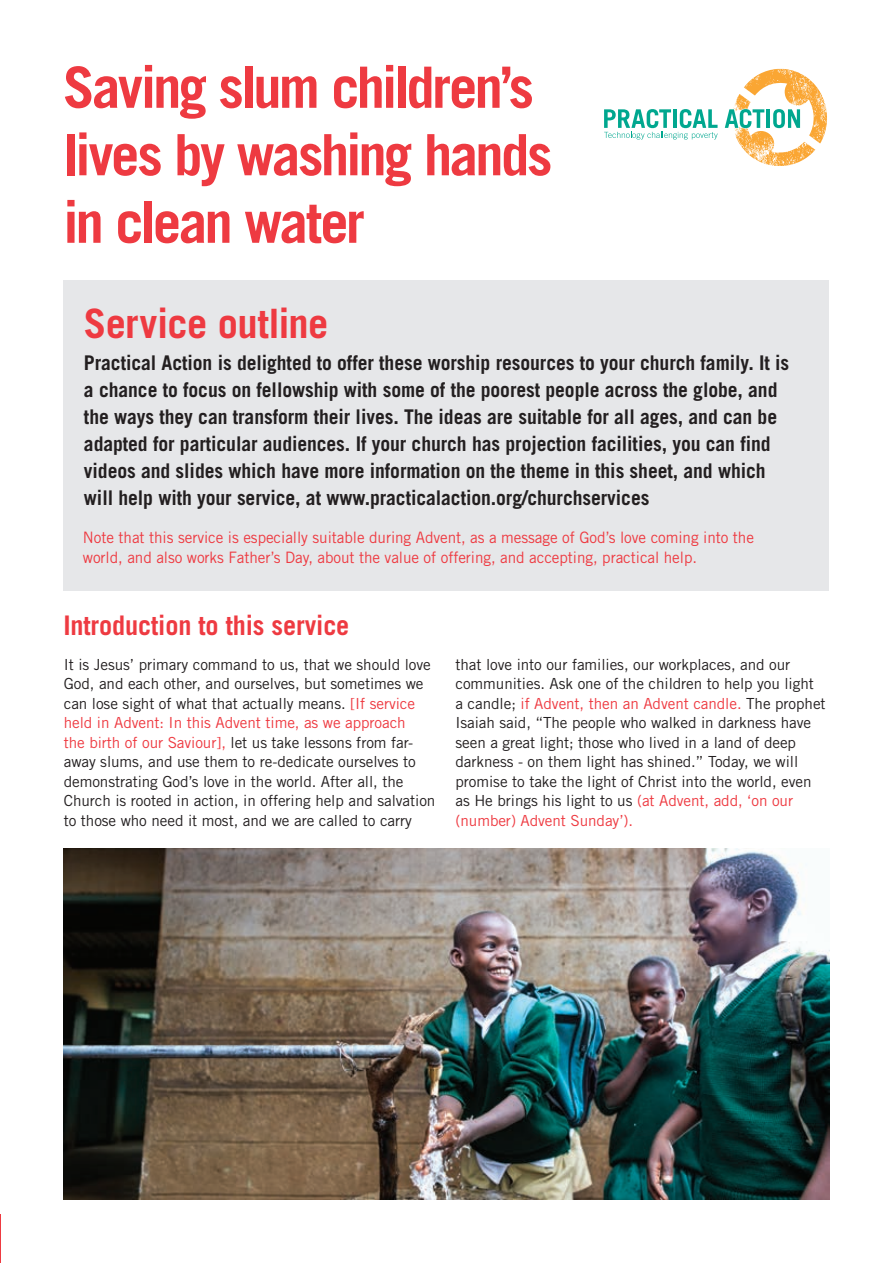
<style>
.page{position:relative;width:893px;height:1263px;background:#fff}
.page>*{position:absolute;margin:0;border:0;box-sizing:border-box;transform-origin:0 0}
.t1{font:700 57px/67.5px "Trade Gothic";letter-spacing:-.05em;color:#ee3a41}
.t2{font:700 40.5px "Trade Gothic";letter-spacing:-.015em;color:#ee3a41}
.t3{font:700 27px "Trade Gothic";letter-spacing:-.005em;color:#ee3a41}
.t4{font:700 20.25px/27px "Trade Gothic";letter-spacing:-.005em;color:#231f20}
.t5{font:15.75px/19.5px "Trade Gothic";letter-spacing:-.005em;color:#ee3a41}
.t6{font:15.3px/19.5px "Trade Gothic";letter-spacing:-.005em;color:#231f20}
.s1{color:#ee3a41}
</style>
<div class="page">
<img style="left:733px;top:69px;width:94px;height:97px">
<svg style="left:604px;top:109px;width:114px;height:30px"></svg>
<hr style="left:767px;top:109px;width:3px;height:19px;background:#00a78f">
<svg style="left:773px;top:109px;width:27px;height:19px"></svg>
<svg style="left:725px;top:109px;width:39px;height:19px"></svg>
<div style="left:64px;top:280px;width:765px;height:310px;background:#e6e7e9"></div>
<img style="left:64px;top:848px;width:765px;height:351px">
<hr style="left:0;top:1214px;width:1px;height:49px;background:#ee3a41">
<h1 class="t1" style="left:63px;top:53px;width:491px">Saving slum children’s lives by washing hands in clean water</h1>
<h2 class="t2" style="left:84px;top:299px;width:246px">Service outline</h2>
<p class="t4" style="left:84px;top:349px;width:707px">Practical Action is delighted to offer these worship resources to your church family. It is a chance to focus on fellowship with some of the poorest people across the globe, and the ways they can transform their lives. The ideas are suitable for all ages, and can be adapted for particular audiences. If your church has projection facilities, you can find videos and slides which have more information on the theme in this sheet, and which will help with your service, at www.practicalaction.org/churchservices</p>
<p class="t5" style="left:83px;top:528px;width:673px">Note that this service is especially suitable during Advent, as a message of God’s love coming into the world, and also works Father’s Day, about the value of offering, and accepting, practical help.</p>
<h3 class="t3" style="left:63px;top:609px;width:288px">Introduction to this service</h3>
<p class="t6" style="left:64px;top:654px;width:373px">It is Jesus’ primary command to us, that we should love God, and each other, and ourselves, but sometimes we can lose sight of what that actually means. <span class="s1">[If service held in Advent: In this Advent time, as we approach<br>the birth of our Saviour],</span> let us take lessons from far&shy;away slums, and use them to re-dedicate ourselves to demonstrating God’s love in the world. After all, the Church is rooted in action, in offering help and salvation to those who need it most, and we are called to carry</p>
<p class="t6" style="left:455px;top:654px;width:372px">that love into our families, our workplaces, and our communities. Ask one of the children to help you light<br>a candle; <span class="s1">if Advent, then an Advent candle.</span> The prophet Isaiah said, “The people who walked in darkness have seen a great light; those who lived in a land of deep darkness - on them light has shined.” Today, we will promise to take the light of Christ into the world, even as He brings his light to us <span class="s1">(at Advent, add, ‘on our (number) Advent Sunday’).</span></p>
</div>
